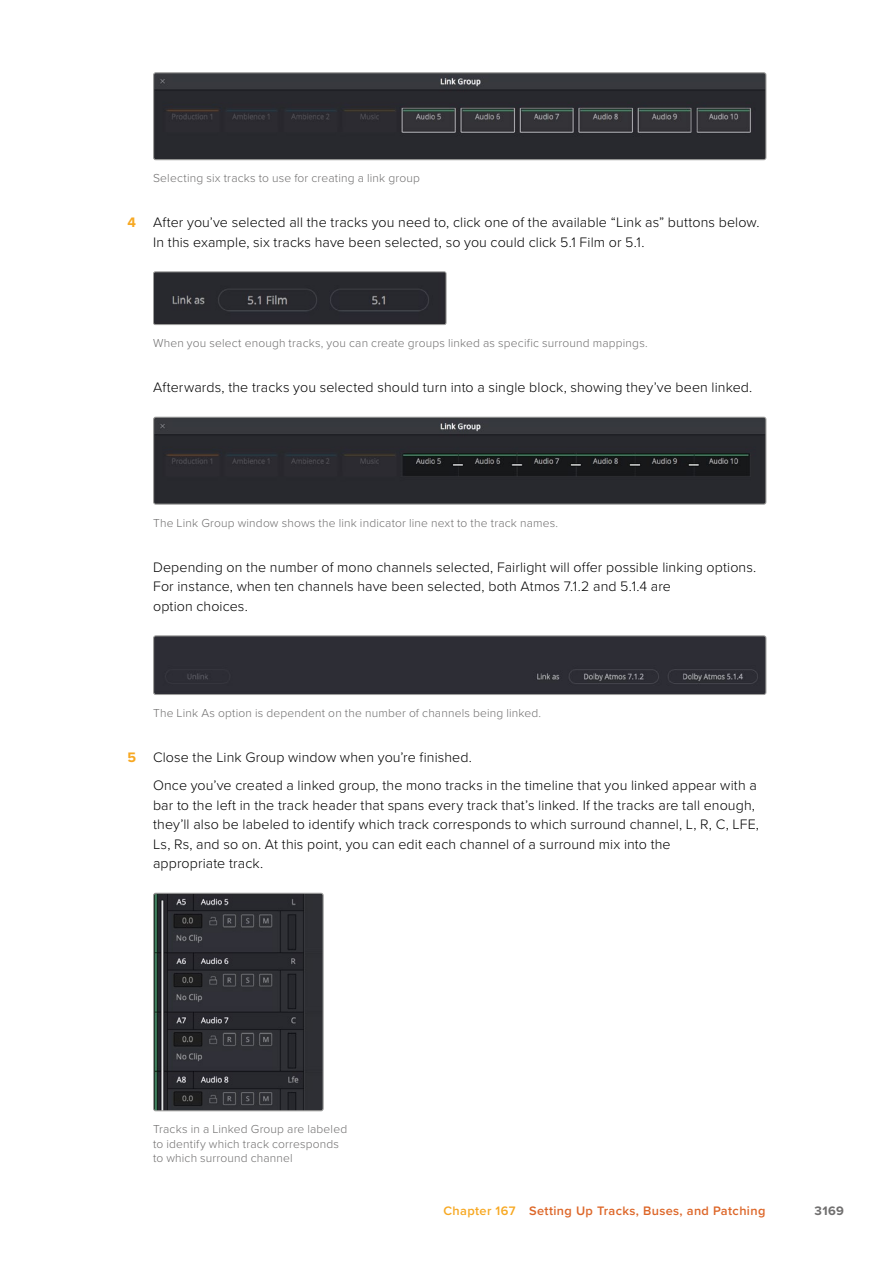
<style>
.page{position:relative;width:893px;height:1263px;background:#fff}
.page>*{position:absolute;margin:0;border:0;box-sizing:border-box;transform-origin:0 0}
.t1{font:300 14.25px/19.5px "Proxima Nova";letter-spacing:.005em;color:#000}
.t2{font:600 12.75px "Proxima Nova";letter-spacing:.03em;color:#dd6628}
.t3{font:700 12.75px "Proxima Nova";color:#706f6f}
.t4{font:300 12px/14.4px "Proxima Nova";letter-spacing:.015em;color:#706f6f}
.s1{font-weight:700;color:#f7a822}
.s2{color:#f7a822}
</style>
<div class="page">
<img style="left:155px;top:74px;width:611px;height:86px">
<div style="left:153px;top:72px;width:613px;height:88px;border:1px solid #9d9d9c;border-radius:2px"></div>
<img style="left:155px;top:273px;width:291px;height:52px">
<div style="left:153px;top:271px;width:293px;height:54px;border:1px solid #9d9d9c;border-radius:2px"></div>
<img style="left:155px;top:417px;width:611px;height:86px">
<div style="left:153px;top:417px;width:613px;height:88px;border:1px solid #9d9d9c;border-radius:2px"></div>
<div style="left:155px;top:637px;width:609px;height:56px;background:#2d2d35"></div>
<div style="left:153px;top:635px;width:613px;height:60px;border:1px solid #9d9d9c;border-radius:2px"></div>
<img style="left:155px;top:895px;width:167px;height:214px">
<div style="left:153px;top:893px;width:171px;height:218px;border:1px solid #9d9d9c;border-radius:2px"></div>
<p class="t4" style="left:153px;top:170px;width:268px">Selecting six tracks to use for creating a link group</p>
<p class="t1" style="left:153px;top:212px;width:608px;text-indent:-26px"><span class="s1">4</span> After you’ve selected all the tracks you need to, click one of the available “Link as” buttons below.<br>In this example, six tracks have been selected, so you could click 5.1 Film or 5.1.</p>
<p class="t4" style="left:153px;top:335px;width:496px">When you select enough tracks, you can create groups linked as specific surround mappings.</p>
<p class="t1" style="left:153px;top:377px;width:601px">Afterwards, the tracks you selected should turn into a single block, showing they’ve been linked.</p>
<p class="t4" style="left:153px;top:515px;width:407px">The Link Group window shows the link indicator line next to the track names.</p>
<p class="t1" style="left:153px;top:556px;width:605px">Depending on the number of mono channels selected, Fairlight will offer possible linking options.<br>For instance, when ten channels have been selected, both Atmos 7.1.2 and 5.1.4 are<br>option choices.</p>
<p class="t4" style="left:153px;top:705px;width:390px">The Link As option is dependent on the number of channels being linked.</p>
<p class="t1" style="left:153px;top:742px;width:605px;line-height:28px;text-indent:-26px"><span class="s1">5</span> Close the Link Group window when you’re finished.<br>Once you’ve created a linked group, the mono tracks in the timeline that you linked appear with a</p>
<p class="t1" style="left:153px;top:794px;width:607px">bar to the left in the track header that spans every track that’s linked. If the tracks are tall enough, they’ll also be labeled to identify which track corresponds to which surround channel, L, R, C, LFE, Ls, Rs, and so on. At this point, you can edit each channel of a surround mix into the<br>appropriate track.</p>
<p class="t4" style="left:153px;top:1121px;width:196px">Tracks in a Linked Group are labeled to identify which track corresponds to which surround channel</p>
<p class="t2" style="left:443px;top:1201px;width:323px"><span class="s2">Chapter 167</span> Setting Up Tracks, Buses, and Patching</p>
<p class="t3" style="left:814px;top:1201px;width:31px">3169</p>
</div>
